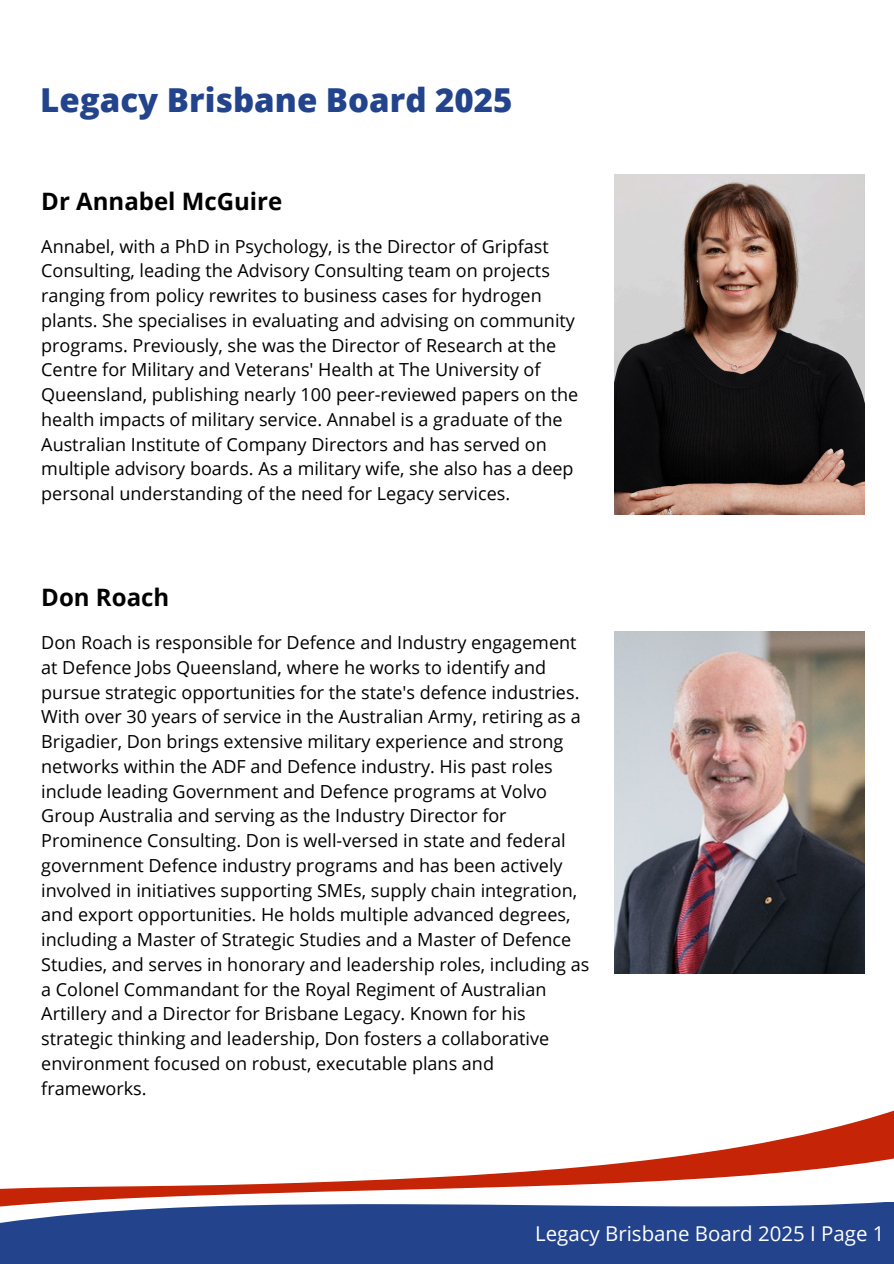
<style>
.page{position:relative;width:894px;height:1264px;background:#fff}
.page>*{position:absolute;margin:0;border:0;box-sizing:border-box;transform-origin:0 0}
.t1{font:800 33px "Open Sans";color:#23448c}
.t2{font:700 24px "Open Sans";color:#000}
.t3{font:20.4px "Open Sans";color:#fff}
.t4{font:18px/24.8px "Open Sans";color:#000}
</style>
<div class="page">
<div style="left:0;top:1202px;width:893px;height:61px;background:#23448c"></div>
<svg style="left:0;top:1115px;width:893px;height:108px"></svg>
<img style="left:614px;top:174px;width:250px;height:340px">
<img style="left:614px;top:631px;width:250px;height:342px">
<h2 class="t1" style="left:40px;top:77px;width:473px">Legacy Brisbane Board 2025</h2>
<p class="t2" style="left:41px;top:184px;width:242px">Dr Annabel McGuire</p>
<p class="t4" style="left:41px;top:233px;width:538px">Annabel, with a PhD in Psychology, is the Director of Gripfast Consulting, leading the Advisory Consulting team on projects ranging from policy rewrites to business cases for hydrogen plants. She specialises in evaluating and advising on community programs. Previously, she was the Director of Research at the Centre for Military and Veterans' Health at The University of Queensland, publishing nearly 100 peer-reviewed papers on the health impacts of military service. Annabel is a graduate of the Australian Institute of Company Directors and has served on multiple advisory boards. As a military wife, she also has a deep personal understanding of the need for Legacy services.</p>
<h2 class="t2" style="left:41px;top:580px;width:129px">Don Roach</h2>
<p class="t4" style="left:41px;top:629px;width:549px">Don Roach is responsible for Defence and Industry engagement at Defence Jobs Queensland, where he works to identify and pursue strategic opportunities for the state's defence industries.<br>With over 30 years of service in the Australian Army, retiring as a Brigadier, Don brings extensive military experience and strong networks within the ADF and Defence industry. His past roles include leading Government and Defence programs at Volvo Group Australia and serving as the Industry Director for Prominence Consulting. Don is well-versed in state and federal government Defence industry programs and has been actively involved in initiatives supporting SMEs, supply chain integration, and export opportunities. He holds multiple advanced degrees, including a Master of Strategic Studies and a Master of Defence Studies, and serves in honorary and leadership roles, including as a Colonel Commandant for the Royal Regiment of Australian Artillery and a Director for Brisbane Legacy. Known for his strategic thinking and leadership, Don fosters a collaborative environment focused on robust, executable plans and frameworks.</p>
<h1 class="t3" style="left:535px;top:1219px;width:351px">Legacy Brisbane Board 2025 I Page 1</h1>
</div>
